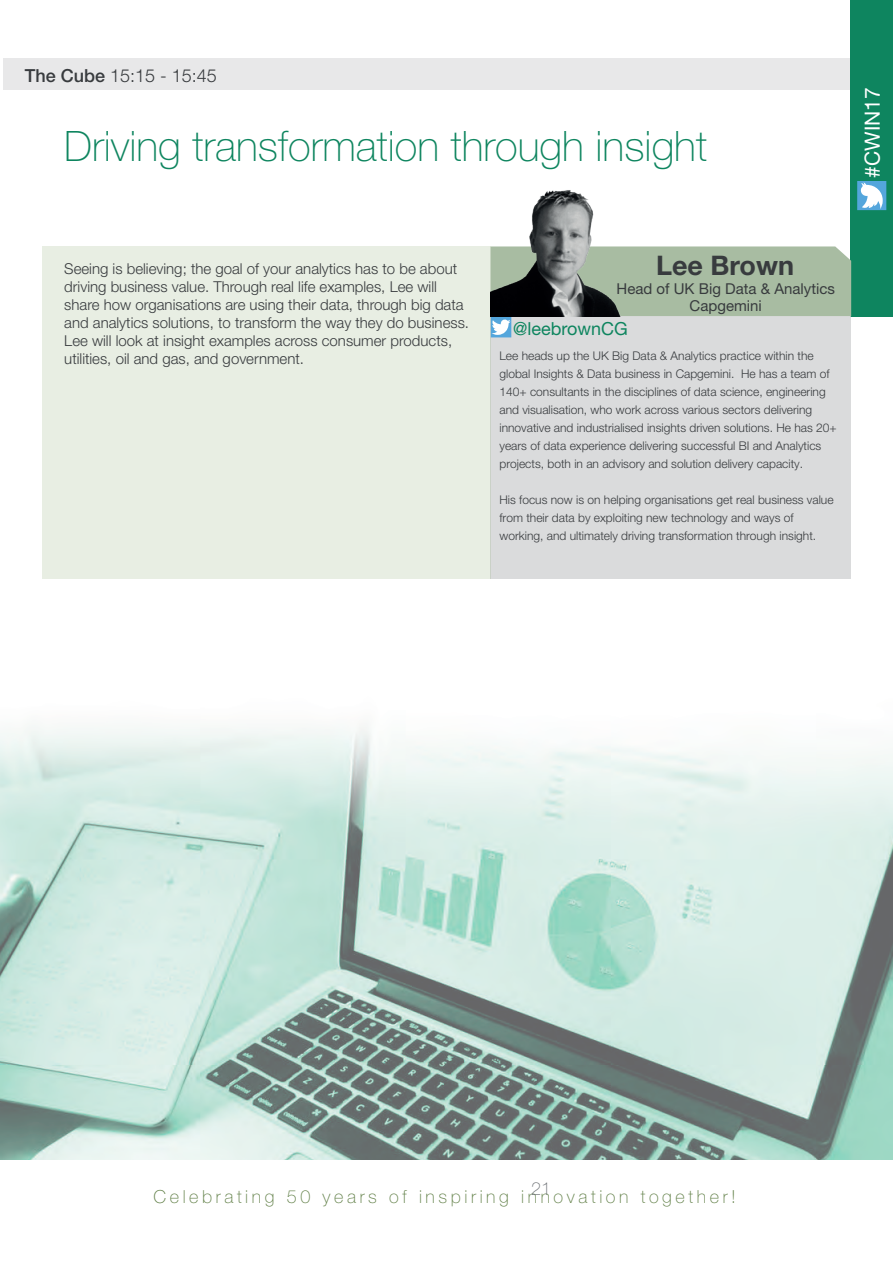
<style>
.page{position:relative;width:893px;height:1263px;background:#fff}
.page>*{position:absolute;margin:0;border:0;box-sizing:border-box;transform-origin:0 0}
.t1{font:100 42px "Helvetica Neue LT Std";color:#0e855f}
.t2{font:700 27px "Helvetica Neue LT Std";color:#383b3e}
.t3{font:21px "Helvetica Neue LT Std";color:#fff}
.t4{font:100 18px "Helvetica Neue LT Std";letter-spacing:.2em;color:#607f46}
.t5{font:300 18px "Helvetica Neue LT Std";color:#383b3e}
.t6{font:18px "Helvetica Neue LT Std";color:#0e855f}
.t7{font:100 18px "Helvetica Neue LT Std";color:#6e7276}
.t8{font:300 15px/18px "Helvetica Neue LT Std";color:#383b3e}
.t9{font:15px/16.5px "Helvetica Neue LT Std";color:#383b3e;text-align:center}
.t10{font:300 12px/18px "Helvetica Neue LT Std";color:#383b3e}
.s1{font-weight:500}
</style>
<div class="page">
<div style="left:3px;top:58px;width:851px;height:32px;background:#e8e8e9"></div>
<div style="left:851px;top:0;width:42px;height:317px;background:#0e855f"></div>
<svg style="left:857px;top:181px;width:29px;height:29px"></svg>
<div style="left:490px;top:316px;width:361px;height:263px;background:#dadbdc"></div>
<div style="left:42px;top:246px;width:448px;height:333px;background:#e8eee3"></div>
<svg style="left:490px;top:246px;width:361px;height:91px"></svg>
<img style="left:491px;top:190px;width:132px;height:127px">
<img style="left:0;top:725px;width:893px;height:435px">
<h3 class="t5" style="left:25px;top:65px;width:194px"><span class="s1">The Cube</span> 15:15 - 15:45</h3>
<h1 class="t1" style="left:64px;top:122px;width:644px">Driving transformation through insight</h1>
<h3 class="t3" style="left:860px;top:178px;width:92px;rotate:-90deg">#CWIN17</h3>
<p class="t8" style="left:64px;top:259px;width:406px">Seeing is believing; the goal of your analytics has to be about driving business value. Through real life examples, Lee will share how organisations are using their data, through big data and analytics solutions, to transform the way they do business.<br>Lee will look at insight examples across consumer products, utilities, oil and gas, and government.</p>
<h2 class="t2" style="left:656px;top:249px;width:140px">Lee Brown</h2>
<p class="t9" style="left:617px;top:281px;width:220px">Head of UK Big Data &amp; Analytics<br>Capgemini</p>
<h3 class="t6" style="left:513px;top:318px;width:116px">@leebrownCG</h3>
<p class="t10" style="left:499px;top:347px;width:339px">Lee heads up the UK Big Data &amp; Analytics practice within the global Insights &amp; Data business in Capgemini. He has a team of 140+ consultants in the disciplines of data science, engineering and visualisation, who work across various sectors delivering innovative and industrialised insights driven solutions. He has 20+ years of data experience delivering successful BI and Analytics projects, both in an advisory and solution delivery capacity.</p>
<p class="t10" style="left:499px;top:491px;width:336px">His focus now is on helping organisations get real business value from their data by exploiting new technology and ways of working, and ultimately driving transformation through insight.</p>
<h3 class="t7" style="left:531px;top:1179px;width:22px">21</h3>
<h3 class="t4" style="left:153px;top:1186px;width:584px">Celebrating 50 years of inspiring innovation together!</h3>
</div>
